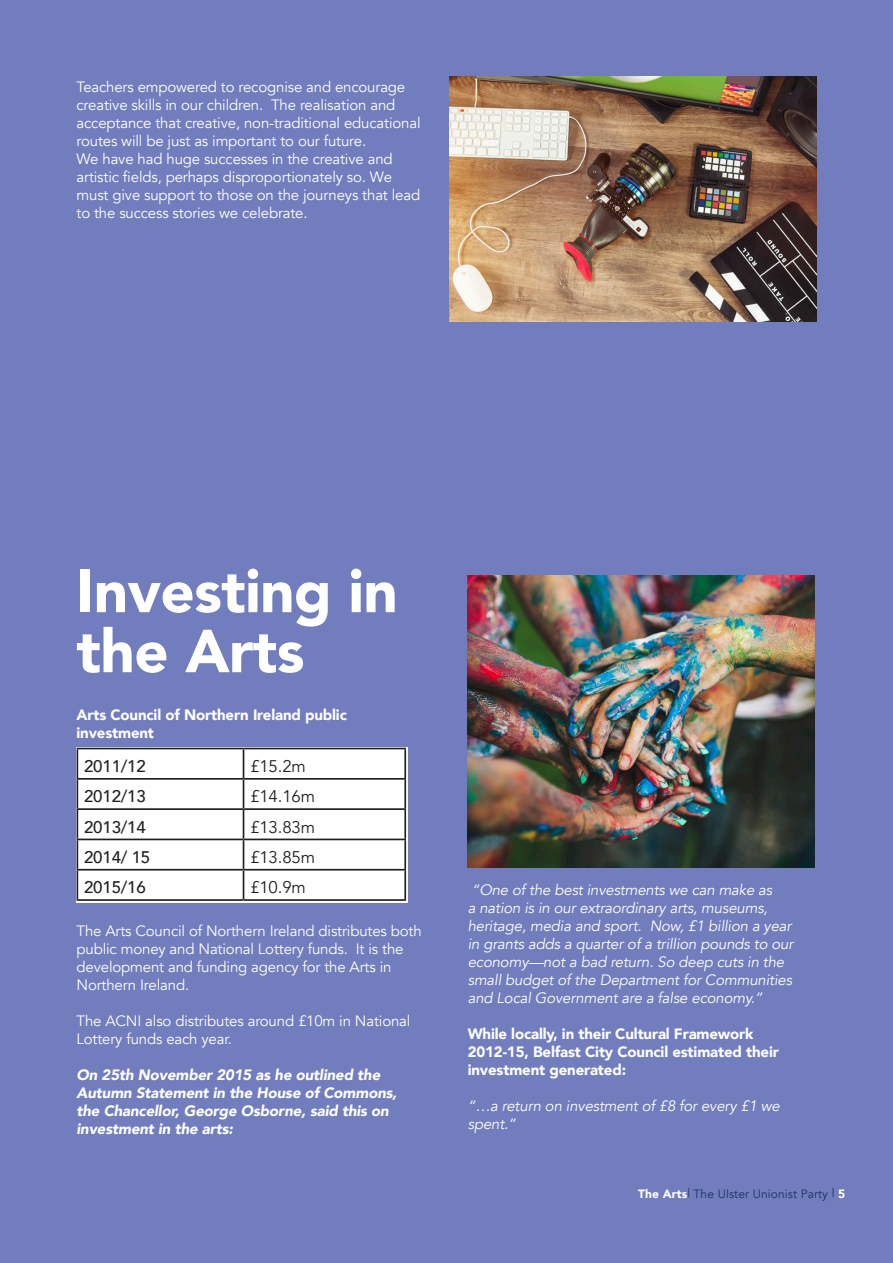
<style>
.page{position:relative;width:893px;height:1263px;background:#717dbd}
.page>*{position:absolute;margin:0;border:0;box-sizing:border-box;transform-origin:0 0}
.Header_Style{font:900 60px/60px "Avenir";letter-spacing:-.01em;color:#fff}
.Body_Text_Style{font:500 16.8px "Avenir";letter-spacing:-.01em;color:#231f20}
.Body_Text_Style-2{font:16.8px "Avenir";letter-spacing:-.01em;color:#231f20}
.Body_Text_Style-3{font:15px/18px "Avenir";letter-spacing:-.01em;color:#fff}
.Body_Text_Style-4{font:italic 15px/18px "Avenir";letter-spacing:-.01em;color:#fff}
.Body_Text_Style-5{font:italic 900 15px/18px "Avenir";letter-spacing:-.01em;color:#fff}
.Body_Text_Style-6{font:900 15px/18px "Avenir";letter-spacing:-.01em;color:#fff}
.Subheading_Style{font:900 15px/18px "Avenir";letter-spacing:-.01em;color:#fff}
.t1{font:12px "Avenir";letter-spacing:.01em;color:#1e3362}
.s1{font-weight:900;color:#fff}
</style>
<div class="page">
<img style="left:450px;top:77px;width:366px;height:244px">
<div style="left:77px;top:748px;width:331px;height:155px;background:#fff"></div>
<hr style="left:77px;top:748px;width:167px;height:1px;background:#231f20">
<hr style="left:244px;top:748px;width:162px;height:1px;background:#231f20">
<hr style="left:404px;top:749px;width:2px;height:29px;background:#231f20">
<hr style="left:77px;top:778px;width:167px;height:2px;background:#231f20">
<hr style="left:244px;top:778px;width:162px;height:2px;background:#231f20">
<hr style="left:404px;top:780px;width:2px;height:28px;background:#231f20">
<hr style="left:77px;top:808px;width:167px;height:2px;background:#231f20">
<hr style="left:244px;top:808px;width:162px;height:2px;background:#231f20">
<hr style="left:404px;top:810px;width:2px;height:28px;background:#231f20">
<hr style="left:77px;top:838px;width:167px;height:2px;background:#231f20">
<hr style="left:244px;top:838px;width:162px;height:2px;background:#231f20">
<hr style="left:404px;top:840px;width:2px;height:29px;background:#231f20">
<hr style="left:77px;top:869px;width:167px;height:1px;background:#231f20">
<svg style="left:77px;top:749px;width:1px;height:150px"></svg>
<hr style="left:244px;top:869px;width:162px;height:1px;background:#231f20">
<svg style="left:243px;top:749px;width:1px;height:150px"></svg>
<hr style="left:404px;top:870px;width:2px;height:29px;background:#231f20">
<hr style="left:77px;top:899px;width:167px;height:2px;background:#231f20">
<hr style="left:244px;top:899px;width:162px;height:2px;background:#231f20">
<img style="left:468px;top:575px;width:347px;height:292px">
<p class="Body_Text_Style-3" style="left:77px;top:78px;width:346px">Teachers empowered to recognise and encourage creative skills in our children. The realisation and acceptance that creative, non-traditional educational routes will be just as important to our future.</p>
<p class="Body_Text_Style-3" style="left:77px;top:150px;width:345px">We have had huge successes in the creative and artistic fields, perhaps disproportionately so. We must give support to those on the journeys that lead to the success stories we celebrate.</p>
<p class="Header_Style" style="left:77px;top:560px;width:323px">Investing in the Arts</p>
<p class="Subheading_Style" style="left:77px;top:706px;width:272px">Arts Council of Northern Ireland public investment</p>
<p class="Body_Text_Style" style="left:84px;top:752px;width:63px">2011/12</p>
<p class="Body_Text_Style-2" style="left:250px;top:756px;width:57px">£15.2m</p>
<p class="Body_Text_Style" style="left:84px;top:782px;width:63px">2012/13</p>
<p class="Body_Text_Style-2" style="left:250px;top:787px;width:66px">£14.16m</p>
<p class="Body_Text_Style" style="left:84px;top:812px;width:63px">2013/14</p>
<p class="Body_Text_Style-2" style="left:250px;top:817px;width:66px">£13.83m</p>
<p class="Body_Text_Style" style="left:84px;top:843px;width:68px">2014/ 15</p>
<p class="Body_Text_Style-2" style="left:250px;top:847px;width:66px">£13.85m</p>
<p class="Body_Text_Style" style="left:84px;top:873px;width:63px">2015/16</p>
<p class="Body_Text_Style-2" style="left:250px;top:877px;width:57px">£10.9m</p>
<p class="Body_Text_Style-3" style="left:77px;top:922px;width:347px">The Arts Council of Northern Ireland distributes both public money and National Lottery funds. It is the development and funding agency for the Arts in Northern Ireland.</p>
<p class="Body_Text_Style-3" style="left:77px;top:1012px;width:335px">The ACNI also distributes around £10m in National<br>Lottery funds each year.</p>
<p class="Body_Text_Style-5" style="left:77px;top:1065px;width:322px">On 25th November 2015 as he outlined the Autumn Statement in the House of Commons, the Chancellor, George Osborne, said this on investment in the arts:</p>
<p class="Body_Text_Style-4" style="left:468px;top:881px;width:327px">“One of the best investments we can make as<br>a nation is in our extraordinary arts, museums, heritage, media and sport. Now, £1 billion a year in grants adds a quarter of a trillion pounds to our economy—not a bad return. So deep cuts in the small budget of the Department for Communities and Local Government are a false economy.”</p>
<p class="Body_Text_Style-6" style="left:468px;top:1025px;width:313px">While locally, in their Cultural Framework<br>2012-15, Belfast City Council estimated their investment generated:</p>
<p class="Body_Text_Style-4" style="left:468px;top:1097px;width:314px">“…a return on investment of £8 for every £1 we spent.”</p>
<p class="t1" style="left:638px;top:1187px;width:209px"><span class="s1">The Arts</span>| The Ulster Unionist Party | <span class="s1">5</span></p>
</div>
